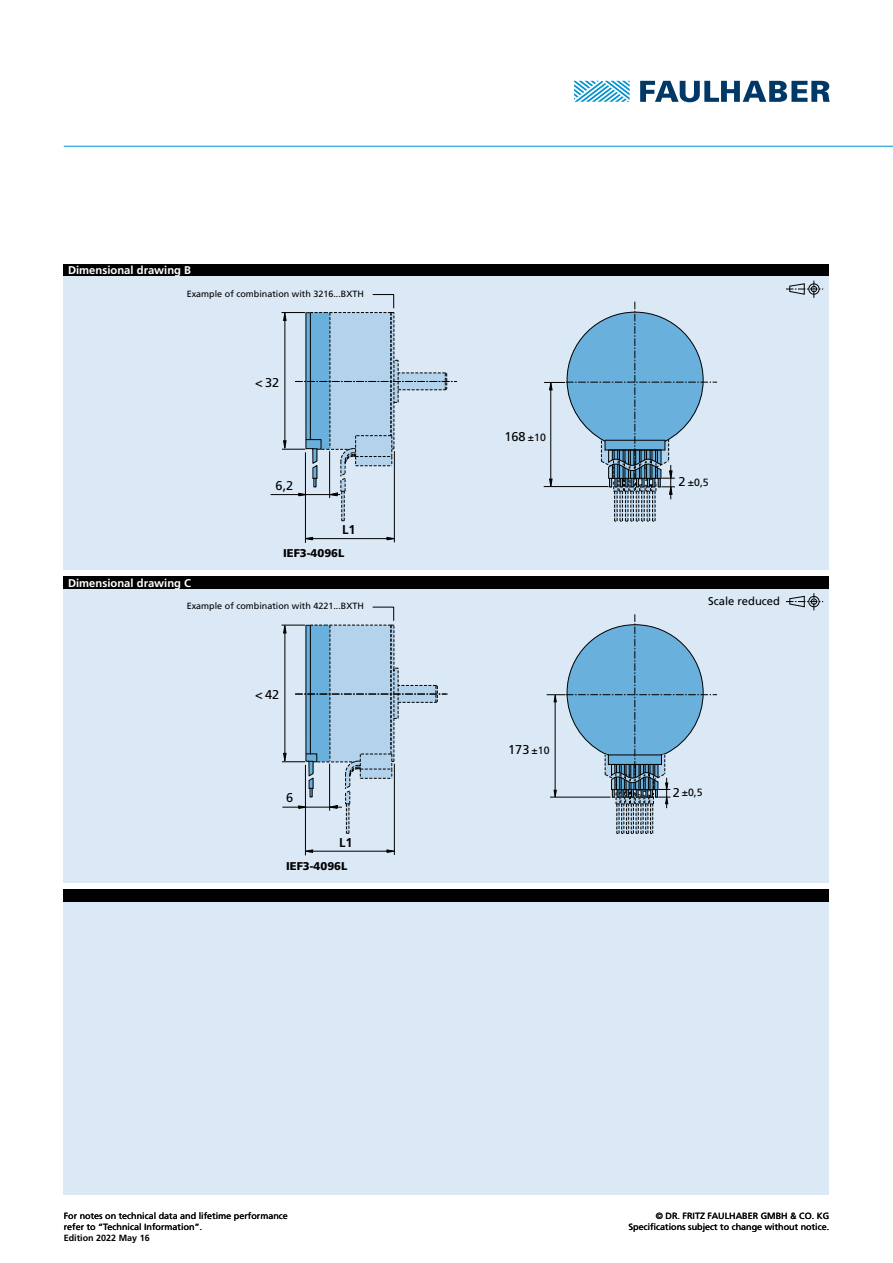
<style>
.page{position:relative;width:893px;height:1263px;background:#fff}
.page>*{position:absolute;margin:0;border:0;box-sizing:border-box;transform-origin:0 0}
.t1{font:12.75px "Frutiger LT";color:#000}
.t2{font:700 12.75px "Frutiger LT";color:#000}
.t3{font:700 11.25px "Frutiger LT";color:#fff}
.t4{font:900 11.25px "Frutiger LT";color:#000}
.t5{font:11.25px "Frutiger LT";color:#000}
.t6{font:10.5px "Frutiger LT";color:#000}
.t7{font:9px/10.8px "Frutiger LT";color:#000}
.t8{font:700 9px "Frutiger LT";color:#000}
.s1{font-size:10.5px}
.s2{font-size:12.75px}
</style>
<div class="page">
<hr style="left:64px;top:146px;width:829px;height:1px;background:#0092d0">
<svg style="left:574px;top:81px;width:56px;height:21px"></svg>
<svg style="left:640px;top:81px;width:190px;height:21px"></svg>
<div style="left:64px;top:901px;width:765px;height:294px;background:#dbe8f5"></div>
<div style="left:64px;top:264px;width:765px;height:12px;background:#000"></div>
<div style="left:64px;top:889px;width:765px;height:12px;background:#000"></div>
<div style="left:64px;top:276px;width:765px;height:294px;background:#dbe8f5"></div>
<div style="left:64px;top:589px;width:765px;height:293px;background:#dbe8f5"></div>
<div style="left:64px;top:576px;width:765px;height:13px;background:#000"></div>
<svg style="left:786px;top:281px;width:37px;height:17px"></svg>
<hr style="left:394px;top:451px;width:1px;height:91px;background:#000">
<hr style="left:305px;top:452px;width:1px;height:91px;background:#000">
<hr style="left:310px;top:538px;width:82px;height:1px;background:#000">
<hr style="left:271px;top:494px;width:69px;height:1px;background:#000">
<svg style="left:304px;top:537px;width:9px;height:3px"></svg>
<svg style="left:386px;top:537px;width:9px;height:3px"></svg>
<svg style="left:282px;top:294px;width:175px;height:227px"></svg>
<hr style="left:544px;top:486px;width:64px;height:1px;background:#000">
<svg style="left:545px;top:301px;width:172px;height:221px"></svg>
<svg style="left:786px;top:593px;width:37px;height:17px"></svg>
<hr style="left:394px;top:764px;width:1px;height:91px;background:#000">
<hr style="left:305px;top:765px;width:1px;height:90px;background:#000">
<hr style="left:310px;top:851px;width:82px;height:1px;background:#000">
<svg style="left:304px;top:849px;width:9px;height:4px"></svg>
<svg style="left:386px;top:849px;width:9px;height:4px"></svg>
<svg style="left:282px;top:607px;width:166px;height:227px"></svg>
<svg style="left:547px;top:614px;width:170px;height:220px"></svg>
<hr style="left:608px;top:754px;width:53px;height:1px;background:#000">
<p class="t3" style="left:68px;top:263px;width:125px">Dimensional drawing B</p>
<p class="t7" style="left:187px;top:288px;width:179px">Example of combination with 3216...BXTH</p>
<h1 class="t1" style="left:255px;top:375px;width:26px">&lt;32</h1>
<h1 class="t1" style="left:504px;top:429px;width:43px">168 <span class="s1">±10</span></h1>
<h1 class="t1" style="left:276px;top:478px;width:19px">6,2</h1>
<p class="t6" style="left:678px;top:476px;width:32px"><span class="s2">2</span> ±0,5</p>
<h1 class="t2" style="left:342px;top:522px;width:15px">L1</h1>
<p class="t3" style="left:68px;top:576px;width:125px">Dimensional drawing C</p>
<p class="t4" style="left:283px;top:546px;width:63px">IEF3-4096L</p>
<p class="t7" style="left:187px;top:601px;width:179px">Example of combination with 4221...BXTH</p>
<h1 class="t1" style="left:255px;top:687px;width:26px">&lt;42</h1>
<h1 class="t1" style="left:286px;top:790px;width:9px">6</h1>
<h1 class="t2" style="left:339px;top:835px;width:15px">L1</h1>
<p class="t4" style="left:286px;top:859px;width:63px">IEF3-4096L</p>
<h1 class="t1" style="left:508px;top:742px;width:43px">173 <span class="s1">±10</span></h1>
<p class="t5" style="left:708px;top:595px;width:73px">Scale reduced</p>
<p class="t6" style="left:673px;top:786px;width:32px"><span class="s2">2</span> ±0,5</p>
<p class="t7" style="left:64px;top:1210px;width:226px">For notes on technical data and lifetime performance refer to “Technical Information”.</p>
<p class="t7" style="left:629px;top:1210px;width:202px;text-align:right">© DR. FRITZ FAULHABER GMBH &amp; CO. KG<br>Specifications subject to change without notice.</p>
<p class="t8" style="left:64px;top:1233px;width:88px">Edition 2022 May 16</p>
</div>
